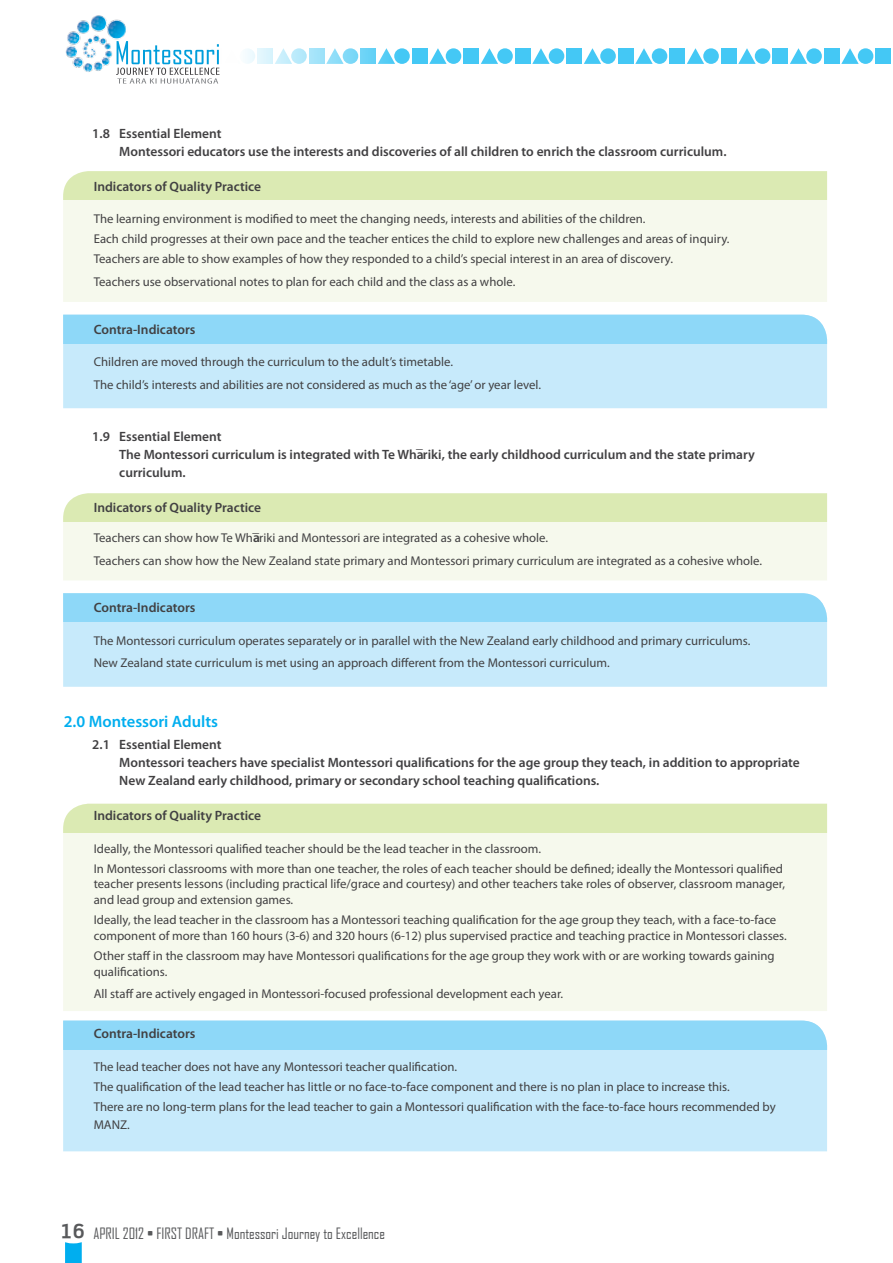
<style>
.page{position:relative;width:893px;height:1263px;background:#fff}
.page>*{position:absolute;margin:0;border:0;box-sizing:border-box;transform-origin:0 0}
.t1{font:600 16.5px "Myriad Pro";color:#00aeef}
.t2{font:15px "Agency FB";color:#58595b}
.t3{font:600 13.5px/18px "Myriad Pro";color:#414042}
.t4{font:12.75px/20px "Myriad Pro";color:#414042}
.s1{font-weight:600;font-size:13.5px}
.s2{font-family:"Scene Alt";font-weight:700;font-size:19.5px}
</style>
<div class="page">
<svg style="left:65px;top:1242px;width:17px;height:21px"></svg>
<div style="left:876px;top:48px;width:15px;height:16px;background:#44c8f5"></div>
<div style="left:858px;top:48px;width:15px;height:16px;background:#44c8f5;border-radius:50%"></div>
<svg style="left:841px;top:48px;width:18px;height:16px"></svg>
<div style="left:824px;top:48px;width:16px;height:16px;background:#44c8f5"></div>
<div style="left:806px;top:48px;width:16px;height:16px;background:#44c8f5;border-radius:50%"></div>
<svg style="left:790px;top:48px;width:17px;height:16px"></svg>
<div style="left:773px;top:48px;width:15px;height:16px;background:#44c8f5"></div>
<div style="left:755px;top:48px;width:15px;height:16px;background:#44c8f5;border-radius:50%"></div>
<svg style="left:738px;top:48px;width:18px;height:16px"></svg>
<div style="left:721px;top:48px;width:16px;height:16px;background:#44c8f5"></div>
<div style="left:703px;top:48px;width:16px;height:16px;background:#44c8f5;border-radius:50%"></div>
<svg style="left:687px;top:48px;width:17px;height:16px"></svg>
<div style="left:670px;top:48px;width:15px;height:16px;background:#44c8f5"></div>
<div style="left:652px;top:48px;width:15px;height:16px;background:#44c8f5;border-radius:50%"></div>
<svg style="left:635px;top:48px;width:18px;height:16px"></svg>
<div style="left:618px;top:48px;width:16px;height:16px;background:#44c8f5"></div>
<div style="left:600px;top:48px;width:16px;height:16px;background:#44c8f5;border-radius:50%"></div>
<svg style="left:584px;top:48px;width:17px;height:16px"></svg>
<div style="left:567px;top:48px;width:15px;height:16px;background:#44c8f5"></div>
<div style="left:549px;top:48px;width:15px;height:16px;background:#44c8f5;border-radius:50%"></div>
<svg style="left:532px;top:48px;width:18px;height:16px"></svg>
<div style="left:515px;top:48px;width:16px;height:16px;background:#44c8f5"></div>
<div style="left:497px;top:48px;width:16px;height:16px;background:#44c8f5;border-radius:50%"></div>
<svg style="left:481px;top:48px;width:17px;height:16px"></svg>
<div style="left:464px;top:48px;width:15px;height:16px;background:#44c8f5"></div>
<div style="left:446px;top:48px;width:15px;height:16px;background:#44c8f5;border-radius:50%"></div>
<svg style="left:429px;top:48px;width:18px;height:16px"></svg>
<div style="left:412px;top:48px;width:16px;height:16px;background:#44c8f5"></div>
<div style="left:394px;top:48px;width:16px;height:16px;background:#44c8f5;border-radius:50%"></div>
<svg style="left:378px;top:48px;width:17px;height:16px"></svg>
<div style="left:361px;top:48px;width:15px;height:16px;background:#68d2f6"></div>
<svg style="left:343px;top:48px;width:15px;height:16px"></svg>
<svg style="left:326px;top:48px;width:18px;height:16px"></svg>
<div style="left:309px;top:48px;width:16px;height:16px;background:#a2e3fa"></div>
<svg style="left:291px;top:48px;width:16px;height:16px"></svg>
<svg style="left:275px;top:48px;width:17px;height:16px"></svg>
<div style="left:258px;top:48px;width:15px;height:16px;background:#def5fd"></div>
<div style="left:240px;top:48px;width:15px;height:16px;background:#f2fbfe;border-radius:50%"></div>
<svg style="left:117px;top:41px;width:103px;height:43px"></svg>
<img style="left:65px;top:15px;width:63px;height:60px">
<div style="left:63px;top:343px;width:764px;height:65px;background:#c7eafb"></div>
<div style="left:63px;top:315px;width:764px;height:28px;background:#8ed8f8"></div>
<div style="left:63px;top:622px;width:764px;height:65px;background:#c7eafb"></div>
<div style="left:63px;top:593px;width:764px;height:29px;background:#8ed8f8"></div>
<div style="left:63px;top:1049px;width:764px;height:102px;background:#c7eafb"></div>
<div style="left:63px;top:1020px;width:764px;height:29px;background:#8ed8f8"></div>
<div style="left:63px;top:200px;width:764px;height:102px;background:#f6f9ed"></div>
<div style="left:63px;top:171px;width:764px;height:29px;background:#dbeab3"></div>
<div style="left:63px;top:522px;width:764px;height:58px;background:#f6f9ed"></div>
<div style="left:63px;top:493px;width:764px;height:29px;background:#dbeab3"></div>
<div style="left:63px;top:832px;width:764px;height:179px;background:#f6f9ed"></div>
<div style="left:63px;top:804px;width:764px;height:28px;background:#dbeab3"></div>
<p class="t3" style="left:119px;top:124px;width:609px;text-indent:-27px">1.8 Essential Element<br>Montessori educators use the interests and discoveries of all children to enrich the classroom curriculum.</p>
<p class="t3" style="left:94px;top:177px;width:169px">Indicators of Quality Practice</p>
<p class="t4" style="left:94px;top:209px;width:637px">The learning environment is modified to meet the changing needs, interests and abilities of the children.<br>Each child progresses at their own pace and the teacher entices the child to explore new challenges and areas of inquiry.<br>Teachers are able to show examples of how they responded to a child’s special interest in an area of discovery.</p>
<p class="t4" style="left:94px;top:271px;width:423px">Teachers use observational notes to plan for each child and the class as a whole.</p>
<p class="t3" style="left:94px;top:320px;width:103px">Contra-Indicators</p>
<p class="t4" style="left:94px;top:351px;width:449px;line-height:22.2px">Children are moved through the curriculum to the adult’s timetable.<br>The child’s interests and abilities are not considered as much as the ‘age’ or year level.</p>
<p class="t3" style="left:119px;top:427px;width:637px;text-indent:-27px">1.9 Essential Element<br>The Montessori curriculum is integrated with Te Whariki, the early childhood curriculum and the state primary</p>
<p class="t3" style="left:416px;top:434px;width:8px">_</p>
<p class="t3" style="left:119px;top:463px;width:68px">curriculum.</p>
<p class="t3" style="left:94px;top:498px;width:169px">Indicators of Quality Practice</p>
<p class="t4" style="left:94px;top:528px;width:456px">Teachers can show how Te Wh<span class="s1">a</span>riki and Montessori are integrated as a cohesive whole.</p>
<p class="t3" style="left:252px;top:518px;width:8px">_</p>
<p class="t4" style="left:94px;top:550px;width:670px">Teachers can show how the New Zealand state primary and Montessori primary curriculum are integrated as a cohesive whole.</p>
<p class="t3" style="left:94px;top:598px;width:103px">Contra-Indicators</p>
<p class="t4" style="left:94px;top:629px;width:658px;line-height:22.2px">The Montessori curriculum operates separately or in parallel with the New Zealand early childhood and primary curriculums.<br>New Zealand state curriculum is met using an approach different from the Montessori curriculum.</p>
<p class="t1" style="left:64px;top:711px;width:156px">2.0 Montessori Adults</p>
<p class="t3" style="left:119px;top:735px;width:682px;text-indent:-27px">2.1 Essential Element<br>Montessori teachers have specialist Montessori qualifications for the age group they teach, in addition to appropriate<br>New Zealand early childhood, primary or secondary school teaching qualifications.</p>
<p class="t3" style="left:94px;top:806px;width:169px">Indicators of Quality Practice</p>
<p class="t4" style="left:94px;top:838px;width:691px">Ideally, the Montessori qualified teacher should be the lead teacher in the classroom.<br>In Montessori classrooms with more than one teacher, the roles of each teacher should be defined; ideally the Montessori qualified</p>
<p class="t4" style="left:94px;top:876px;width:693px;line-height:15.8px">teacher presents lessons (including practical life/grace and courtesy) and other teachers take roles of observer, classroom manager, and lead group and extension games.</p>
<p class="t4" style="left:94px;top:912px;width:694px;line-height:15.8px">Ideally, the lead teacher in the classroom has a Montessori teaching qualification for the age group they teach, with a face-to-face component of more than 160 hours (3-6) and 320 hours (6-12) plus supervised practice and teaching practice in Montessori classes.</p>
<p class="t4" style="left:94px;top:947px;width:682px;line-height:15.8px">Other staff in the classroom may have Montessori qualifications for the age group they work with or are working towards gaining qualifications.</p>
<p class="t4" style="left:94px;top:983px;width:471px">All staff are actively engaged in Montessori-focused professional development each year.</p>
<p class="t3" style="left:94px;top:1024px;width:103px">Contra-Indicators</p>
<p class="t4" style="left:94px;top:1056px;width:683px">The lead teacher does not have any Montessori teacher qualification.<br>The qualification of the lead teacher has little or no face-to-face component and there is no plan in place to increase this.<br>There are no long-term plans for the lead teacher to gain a Montessori qualification with the face-to-face hours recommended by</p>
<p class="t4" style="left:94px;top:1114px;width:38px">MANZ.</p>
<p class="t2" style="left:60px;top:1224px;width:326px"><span class="s2">16</span> APRIL 2012 • FIRST DRAFT • Montessori Journey to Excellence</p>
</div>
